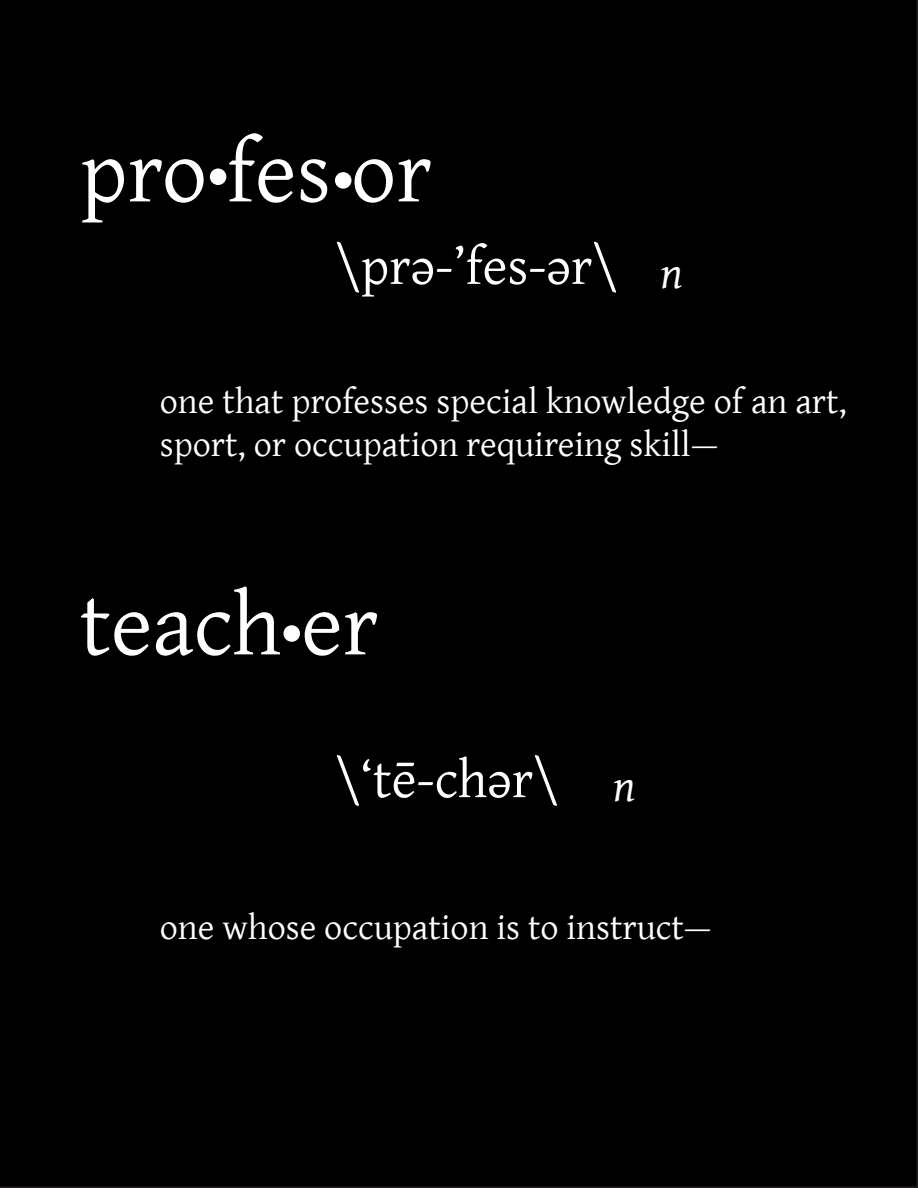
<style>
.page{position:relative;width:918px;height:1188px;background:#000}
.page>*{position:absolute;margin:0;border:0;box-sizing:border-box;transform-origin:0 0}
.t1{font:90px "Gentium";color:#fff}
.t2{font:54px "Gentium";color:#fff}
.t3{font:italic 45px "Gentium";color:#fff}
.t4{font:36px/43.2px "Gentium";color:#fff}
</style>
<div class="page">
<div style="left:286px;top:628px;width:11px;height:11px;background:#fff;border-radius:50%"></div>
<div style="left:283px;top:625px;width:17px;height:17px;border:6px solid #fff;border-radius:50%"></div>
<div style="left:338px;top:175px;width:10px;height:11px;background:#fff;border-radius:50%"></div>
<div style="left:335px;top:172px;width:16px;height:17px;border:6px solid #fff;border-radius:50%"></div>
<div style="left:213px;top:172px;width:10px;height:10px;background:#fff;border-radius:50%"></div>
<div style="left:210px;top:169px;width:16px;height:16px;border:6px solid #fff;border-radius:50%"></div>
<p class="t1" style="left:80px;top:106px;width:354px">pro fes or</p>
<p class="t2" style="left:335px;top:227px;width:284px">\prə-’fes-ər\</p>
<p class="t3" style="left:660px;top:241px;width:24px">n</p>
<p class="t4" style="left:160px;top:377px;width:688px">one that professes special knowledge of an art, sport, or occupation requireing skill—</p>
<p class="t1" style="left:80px;top:559px;width:300px">teach er</p>
<p class="t2" style="left:335px;top:740px;width:225px">\‘tē-chər\</p>
<p class="t3" style="left:613px;top:755px;width:24px">n</p>
<p class="t4" style="left:160px;top:903px;width:553px">one whose occupation is to instruct—</p>
</div>
